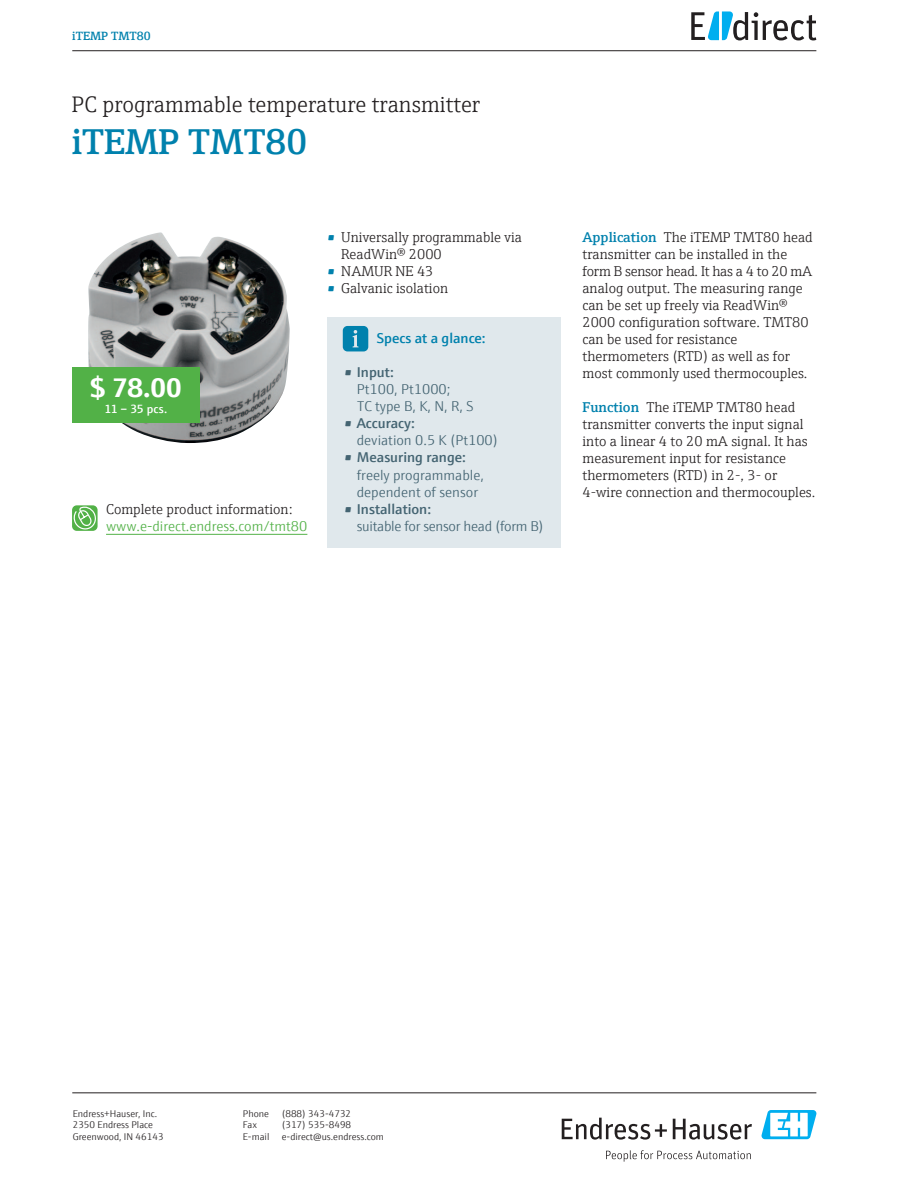
<style>
.page{position:relative;width:918px;height:1188px;background:#fff}
.page>*{position:absolute;margin:0;border:0;box-sizing:border-box;transform-origin:0 0}
.t1{font:600 36px "E+H Serif";color:#0081ad}
.t2{font:700 27px "E+H Sans";color:#fff}
.t3{font:300 22.5px "E+H Serif";color:#231f20}
.t4{font:300 14.25px/17px "E+H Serif";color:#231f20}
.t5{font:300 14.25px/17px "E+H Sans";color:#446472}
.t6{font:600 14.25px "E+H Sans";color:#446472}
.t7{font:300 14.25px "E+H Sans";color:#52b147}
.t8{font:300 14.25px "E+H Sans";letter-spacing:-.02em;color:#446472}
.t9{font:600 14.25px "E+H Sans";color:#0081ad}
.t10{font:600 12px "E+H Serif";color:#0081ad}
.t11{font:600 12px "E+H Sans";letter-spacing:-.005em;color:#fff}
.t12{font:300 9.75px/11.7px "E+H Sans";color:#231f20}
.s1{font-weight:600;color:#0081ad}
</style>
<div class="page">
<img style="left:88px;top:232px;width:202px;height:211px">
<div style="left:327px;top:317px;width:234px;height:231px;background:#e0e8ec"></div>
<svg style="left:343px;top:326px;width:25px;height:25px"></svg>
<hr style="left:106px;top:534px;width:201px;height:1px;background:#52b147">
<svg style="left:72px;top:505px;width:26px;height:26px"></svg>
<svg style="left:74px;top:506px;width:23px;height:24px"></svg>
<div style="left:72px;top:368px;width:128px;height:55px;background:#52b147"></div>
<svg style="left:691px;top:11px;width:125px;height:29px"></svg>
<svg style="left:562px;top:1118px;width:105px;height:22px"></svg>
<svg style="left:673px;top:1119px;width:79px;height:21px"></svg>
<svg style="left:606px;top:1150px;width:145px;height:12px"></svg>
<svg style="left:761px;top:1110px;width:56px;height:29px"></svg>
<hr style="left:72px;top:1093px;width:744px;height:1px;background:#231f20">
<hr style="left:72px;top:50px;width:744px;height:1px;background:#231f20">
<p class="t10" style="left:72px;top:27px;width:80px">iTEMP TMT80</p>
<h3 class="t3" style="left:72px;top:88px;width:410px">PC programmable temperature transmitter</h3>
<h1 class="t1" style="left:72px;top:114px;width:237px">iTEMP TMT80</h1>
<h2 class="t2" style="left:90px;top:366px;width:93px">$ 78.00</h2>
<p class="t11" style="left:104px;top:399px;width:65px">11 – 35 pcs.</p>
<p class="t4" style="left:106px;top:500px;width:188px">Complete product information:</p>
<p class="t7" style="left:106px;top:516px;width:203px">www.e-direct.endress.com/tmt80</p>
<p class="t4" style="left:341px;top:228px;width:182px;text-indent:-14px"><span class="s1">•</span> Universally programmable via<br>ReadWin® 2000</p>
<p class="t4" style="left:327px;top:262px;width:108px"><span class="s1">•</span> NAMUR NE 43</p>
<p class="t4" style="left:327px;top:279px;width:123px"><span class="s1">•</span> Galvanic isolation</p>
<p class="t9" style="left:377px;top:328px;width:110px">Specs at a glance:</p>
<p class="t6" style="left:344px;top:362px;width:51px">• Input:</p>
<p class="t5" style="left:357px;top:380px;width:118px">Pt100, Pt1000;<br>TC type B, K, N, R, S</p>
<p class="t6" style="left:344px;top:413px;width:72px">• Accuracy:</p>
<p class="t5" style="left:357px;top:431px;width:143px">deviation 0.5 K (Pt100)</p>
<p class="t6" style="left:344px;top:447px;width:123px">• Measuring range:</p>
<p class="t5" style="left:357px;top:465px;width:129px">freely programmable, dependent of sensor</p>
<p class="t6" style="left:344px;top:498px;width:89px">• Installation:</p>
<p class="t8" style="left:357px;top:515px;width:189px">suitable for sensor head (form B)</p>
<p class="t4" style="left:583px;top:228px;width:232px"><span class="s1">Application</span> The iTEMP TMT80 head transmitter can be installed in the form B sensor head. It has a 4 to 20 mA analog output. The measuring range can be set up freely via ReadWin® 2000 configuration software. TMT80 can be used for resistance thermometers (RTD) as well as for most commonly used thermocouples.</p>
<p class="t4" style="left:583px;top:398px;width:234px"><span class="s1">Function</span> The iTEMP TMT80 head transmitter converts the input signal into a linear 4 to 20 mA signal. It has measurement input for resistance thermometers (RTD) in 2-, 3- or 4-wire connection and thermocouples.</p>
<p class="t12" style="left:73px;top:1107px;width:92px">Endress+Hauser, Inc.<br>2350 Endress Place<br>Greenwood, IN 46143</p>
<p class="t12" style="left:243px;top:1107px;width:28px">Phone</p>
<p class="t12" style="left:282px;top:1107px;width:71px">(888) 343-4732</p>
<p class="t12" style="left:243px;top:1119px;width:16px">Fax</p>
<p class="t12" style="left:282px;top:1119px;width:71px">(317) 535-8498</p>
<p class="t12" style="left:243px;top:1130px;width:28px">E-mail</p>
<p class="t12" style="left:282px;top:1130px;width:104px">e-direct@us.endress.com</p>
</div>
